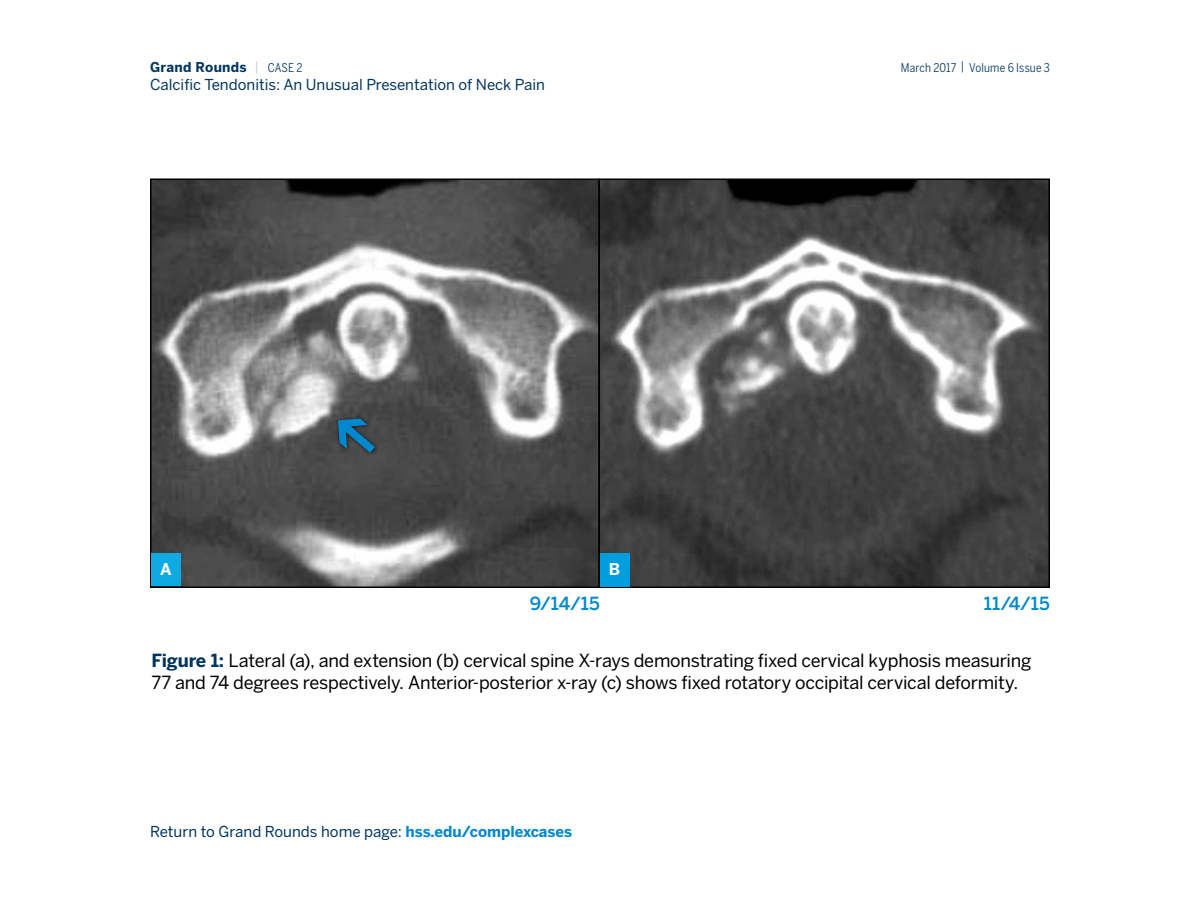
<style>
.page{position:relative;width:1200px;height:900px;background:#fff}
.page>*{position:absolute;margin:0;border:0;box-sizing:border-box;transform-origin:0 0}
.t1{font:18px/21.6px "Benton Sans";letter-spacing:-.015em;color:#000}
.t2{font:500 18px "Benton Sans";letter-spacing:.005em;color:#0088ce}
.t3{font:700 16.2px "Benton Sans";color:#fff}
.t4{font:15px "Benton Sans";color:#003560}
.t5{font:700 13.5px "Benton Sans";letter-spacing:.02em;color:#003560}
.t6{font:12px "Benton Sans Condensed";letter-spacing:.01em;color:#003560}
.s1{font-weight:300;color:#9cbcce}
.s2{font-family:"Benton Sans Condensed";font-weight:400;font-size:12px}
.s3{font-weight:700;color:#003560}
.s4{font-weight:700;color:#0088ce}
</style>
<div class="page">
<img style="left:153px;top:181px;width:894px;height:404px">
<div style="left:150px;top:178px;width:450px;height:410px;border:2px solid #000"></div>
<div style="left:598px;top:178px;width:452px;height:410px;border:2px solid #000"></div>
<div style="left:152px;top:554px;width:29px;height:32px;background:#0faae2"></div>
<div style="left:600px;top:554px;width:30px;height:33px;background:#009ede"></div>
<div style="left:335px;top:415px;width:44px;height:42px;background:#000;opacity:.75"></div>
<svg style="left:338px;top:419px;width:37px;height:34px"></svg>
<p class="t5" style="left:150px;top:59px;width:154px">Grand Rounds <span class="s1">|</span> <span class="s2">CASE 2</span></p>
<p class="t6" style="left:901px;top:60px;width:151px">March 2017 | Volume 6 Issue 3</p>
<p class="t4" style="left:150px;top:76px;width:397px">Calcific Tendonitis: An Unusual Presentation of Neck Pain</p>
<p class="t3" style="left:160px;top:559px;width:13px">A</p>
<p class="t3" style="left:609px;top:559px;width:13px">B</p>
<p class="t2" style="left:530px;top:592px;width:72px">9/14/15</p>
<p class="t2" style="left:984px;top:592px;width:68px">11/4/15</p>
<p class="t1" style="left:152px;top:650px;width:881px"><span class="s3">Figure 1:</span> Lateral (a), and extension (b) cervical spine X-rays demonstrating fixed cervical kyphosis measuring<br>77 and 74 degrees respectively. Anterior-posterior x-ray (c) shows fixed rotatory occipital cervical deformity.</p>
<p class="t4" style="left:150px;top:823px;width:424px">Return to Grand Rounds home page: <span class="s4">hss.edu/complexcases</span></p>
</div>
